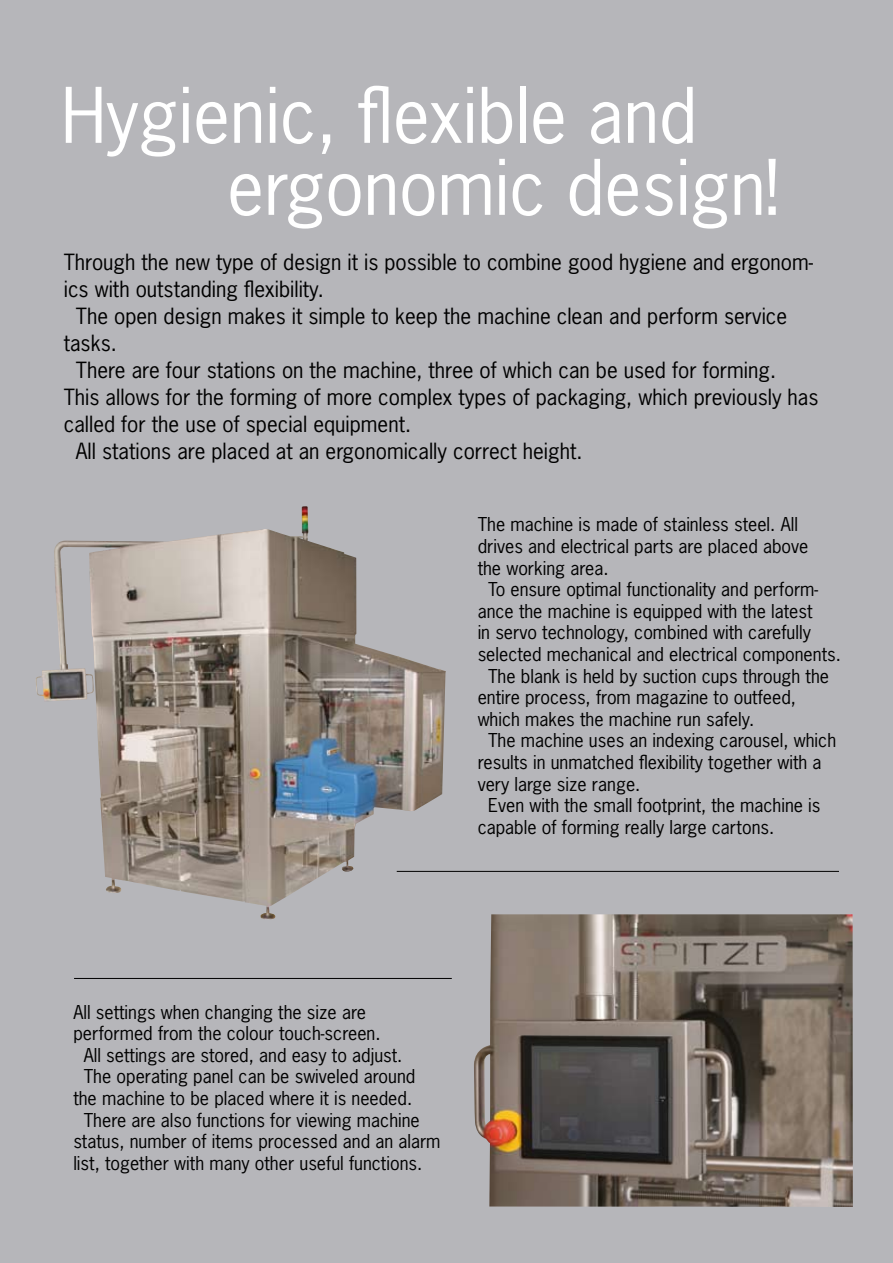
<style>
.page{position:relative;width:893px;height:1263px;background:#b6b6ba}
.page>*{position:absolute;margin:0;border:0;box-sizing:border-box;transform-origin:0 0}
.t1{font:72px/72px "News Gothic Std";color:#fff}
.t2{font:21px "News Gothic Std";color:#000}
.t3{font:18px "News Gothic Std";color:#000}
</style>
<div class="page">
<img style="left:474px;top:914px;width:379px;height:293px">
<hr style="left:397px;top:871px;width:442px;height:1px;background:#000">
<hr style="left:74px;top:978px;width:378px;height:1px;background:#000">
<img style="left:36px;top:506px;width:410px;height:413px">
<h1 class="t1" style="left:227px;top:79px;width:553px;text-indent:-166px">Hygienic, flexible and ergonomic design!</h1>
<p class="t2" style="left:64px;top:249px;width:751px">Through the new type of design it is possible to combine good hygiene and ergonom-</p>
<p class="t2" style="left:64px;top:276px;width:262px">ics with outstanding flexibility.</p>
<p class="t2" style="left:76px;top:303px;width:713px">The open design makes it simple to keep the machine clean and perform service</p>
<p class="t2" style="left:64px;top:330px;width:55px">tasks.</p>
<p class="t2" style="left:76px;top:357px;width:702px">There are four stations on the machine, three of which can be used for forming.</p>
<p class="t2" style="left:64px;top:384px;width:756px">This allows for the forming of more complex types of packaging, which previously has</p>
<p class="t2" style="left:64px;top:411px;width:349px">called for the use of special equipment.</p>
<p class="t2" style="left:76px;top:438px;width:508px">All stations are placed at an ergonomically correct height.</p>
<p class="t3" style="left:478px;top:513px;width:322px">The machine is made of stainless steel. All</p>
<p class="t3" style="left:478px;top:535px;width:332px">drives and electrical parts are placed above</p>
<p class="t3" style="left:478px;top:556px;width:132px">the working area.</p>
<p class="t3" style="left:488px;top:578px;width:332px">To ensure optimal functionality and perform-</p>
<p class="t3" style="left:478px;top:599px;width:336px">ance the machine is equipped with the latest</p>
<p class="t3" style="left:478px;top:621px;width:335px">in servo technology, combined with carefully</p>
<p class="t3" style="left:478px;top:643px;width:365px">selected mechanical and electrical components.</p>
<p class="t3" style="left:488px;top:664px;width:342px">The blank is held by suction cups through the</p>
<p class="t3" style="left:478px;top:686px;width:320px">entire process, from magazine to outfeed,</p>
<p class="t3" style="left:478px;top:707px;width:278px">which makes the machine run safely.</p>
<p class="t3" style="left:488px;top:729px;width:350px">The machine uses an indexing carousel, which</p>
<p class="t3" style="left:478px;top:751px;width:345px">results in unmatched flexibility together with a</p>
<p class="t3" style="left:478px;top:772px;width:164px">very large size range.</p>
<p class="t3" style="left:488px;top:794px;width:334px">Even with the small footprint, the machine is</p>
<p class="t3" style="left:478px;top:815px;width:298px">capable of forming really large cartons.</p>
<p class="t3" style="left:73px;top:1000px;width:294px">All settings when changing the size are</p>
<p class="t3" style="left:73px;top:1022px;width:309px">performed from the colour touch-screen.</p>
<p class="t3" style="left:84px;top:1043px;width:320px">All settings are stored, and easy to adjust.</p>
<p class="t3" style="left:84px;top:1065px;width:333px">The operating panel can be swiveled around</p>
<p class="t3" style="left:73px;top:1087px;width:340px">the machine to be placed where it is needed.</p>
<p class="t3" style="left:84px;top:1108px;width:338px">There are also functions for viewing machine</p>
<p class="t3" style="left:73px;top:1130px;width:369px">status, number of items processed and an alarm</p>
<p class="t3" style="left:73px;top:1151px;width:350px">list, together with many other useful functions.</p>
</div>
